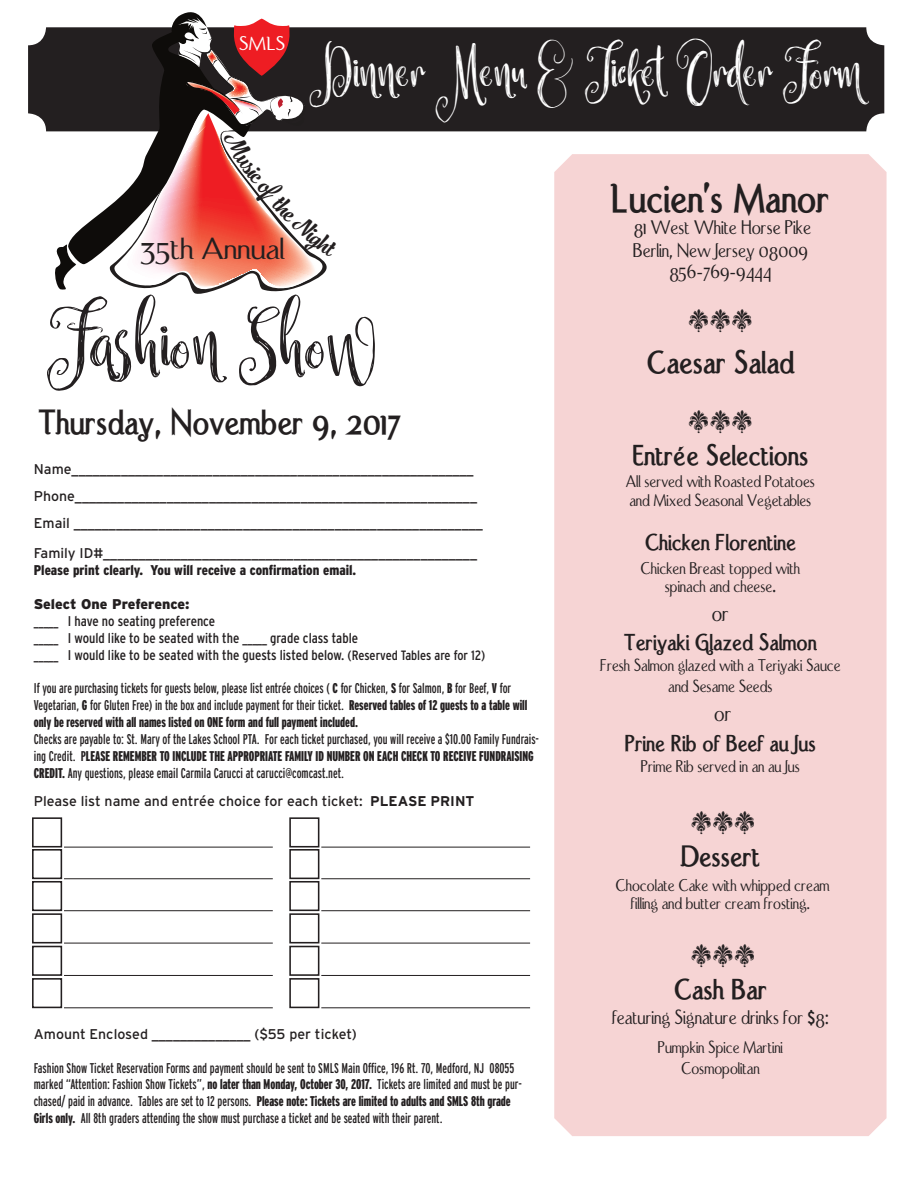
<style>
.page{position:relative;width:918px;height:1188px;background:#fff}
.page>*{position:absolute;margin:0;border:0;box-sizing:border-box;transform-origin:0 0}
.t1{font:71.7px "Batagors";color:#231f20}
.t2{font:48.9px "Batagors";color:#fff;scale:.93 1}
.t3{font:700 42px "Port Credit";color:#231f20}
.t4{font:700 36.45px "Port Credit";color:#231f20}
.t5{font:700 33px "Port Credit";color:#231f20}
.t6{font:32.7px "Port Credit";color:#231f20;scale:1.19 1}
.t7{font:700 30px "Port Credit";color:#231f20}
.t8{font:700 24px "Port Credit";color:#231f20}
.t9{font:24px "Bodoni Ornaments ITCTT";color:#231f20}
.t10{font:24px "Port Credit";color:#231f20}
.t11{font:21px "Port Credit";color:#231f20}
.t12{font:20.1px "Port Credit";color:#fff;scale:1.19 1}
.t13{font:18px/19.5px "Port Credit";color:#231f20}
.t14{font:extra-condensed 14.1px/17px "Interstate";color:#231f20}
.t15{font:14.1px "Interstate";color:#231f20}
.t16{font:condensed 14.1px "Interstate";color:#231f20}
.t17{font:900 condensed 14.1px "Interstate";color:#231f20}
.t18{font:900 14.1px "Interstate";color:#231f20}
.s1{font-size:13.5px}
.s2{font-weight:900}
.s3{font-weight:700}
.s4{font-size:21px}
.s5{font-family:"Interstate";font-stretch:condensed;font-size:18px}
</style>
<div class="page">
<div style="left:554px;top:154px;width:333px;height:982px;background:#f6d4d4"></div>
<div style="left:28px;top:27px;width:856px;height:104px;background:#231f20;border-radius:18px"></div>
<hr style="left:321px;top:1007px;width:209px;height:1px;background:#231f20">
<hr style="left:64px;top:847px;width:209px;height:1px;background:#231f20">
<hr style="left:64px;top:878px;width:209px;height:1px;background:#231f20">
<hr style="left:64px;top:910px;width:209px;height:1px;background:#231f20">
<hr style="left:64px;top:943px;width:209px;height:1px;background:#231f20">
<hr style="left:64px;top:975px;width:209px;height:1px;background:#231f20">
<hr style="left:64px;top:1007px;width:209px;height:1px;background:#231f20">
<hr style="left:321px;top:847px;width:209px;height:1px;background:#231f20">
<hr style="left:321px;top:878px;width:209px;height:1px;background:#231f20">
<hr style="left:321px;top:910px;width:209px;height:1px;background:#231f20">
<hr style="left:321px;top:943px;width:209px;height:1px;background:#231f20">
<hr style="left:321px;top:975px;width:209px;height:1px;background:#231f20">
<div style="left:32px;top:817px;width:30px;height:31px;border:2px solid #231f20"></div>
<div style="left:32px;top:849px;width:30px;height:30px;border:2px solid #231f20"></div>
<div style="left:32px;top:881px;width:30px;height:30px;border:2px solid #231f20"></div>
<div style="left:32px;top:913px;width:30px;height:30px;border:2px solid #231f20"></div>
<div style="left:32px;top:946px;width:30px;height:30px;border:2px solid #231f20"></div>
<div style="left:32px;top:978px;width:30px;height:30px;border:2px solid #231f20"></div>
<div style="left:289px;top:817px;width:30px;height:31px;border:2px solid #231f20"></div>
<div style="left:289px;top:849px;width:30px;height:30px;border:2px solid #231f20"></div>
<div style="left:289px;top:881px;width:30px;height:30px;border:2px solid #231f20"></div>
<div style="left:289px;top:913px;width:30px;height:30px;border:2px solid #231f20"></div>
<div style="left:289px;top:946px;width:30px;height:30px;border:2px solid #231f20"></div>
<div style="left:289px;top:978px;width:30px;height:30px;border:2px solid #231f20"></div>
<svg style="left:54px;top:12px;width:284px;height:282px"></svg>
<p class="t12" style="left:239px;top:34px;width:41px">SMLS</p>
<p class="t2" style="left:310px;top:45px;width:596px">Dinner Menu &amp; Ticket Order Form</p>
<p class="t6" style="left:139px;top:233px;width:123px">35th Annual</p>
<p class="t1" style="left:47px;top:304px;width:332px">Fashion Show</p>
<p class="t4" style="left:38px;top:404px;width:364px">Thursday, November 9, 2017</p>
<p class="t15" style="left:34px;top:461px;width:441px">Name_________________________________________________________</p>
<p class="t15" style="left:34px;top:488px;width:445px">Phone_________________________________________________________</p>
<p class="t15" style="left:34px;top:515px;width:450px">Email __________________________________________________________</p>
<p class="t15" style="left:34px;top:545px;width:445px">Family ID#_____________________________________________________</p>
<p class="t17" style="left:34px;top:562px;width:324px">Please print clearly. You will receive a confirmation email.</p>
<p class="t18" style="left:34px;top:596px;width:157px">Select One Preference:</p>
<p class="t16" style="left:34px;top:613px;width:183px">_____ I have no seating preference</p>
<p class="t16" style="left:34px;top:630px;width:326px">_____ I would like to be seated with the _____ grade class table</p>
<p class="t16" style="left:34px;top:647px;width:453px">_____ I would like to be seated with the guests listed below. <span class="s1">(Reserved Tables are for 12)</span></p>
<p class="t14" style="left:34px;top:680px;width:507px">If you are purchasing tickets for guests below, please list entrée choices ( <span class="s2">C</span> for Chicken, <span class="s2">S</span> for Salmon, <span class="s2">B</span> for Beef, <span class="s2">V</span> for Vegetarian, <span class="s2">G</span> for Gluten Free) in the box and include payment for their ticket. <span class="s2">Reserved tables of 12 guests to a table will only be reserved with all names listed on ONE form and full payment included.<br></span>Checks are payable to: St. Mary of the Lakes School PTA. For each ticket purchased, you will receive a $10.00 Family Fundrais&shy;ing Credit. <span class="s3">P</span><span class="s2">LEASE REMEMBER TO INCLUDE THE APPROPRIATE FAMILY ID NUMBER ON EACH CHECK TO RECEIVE FUNDRAISING CREDIT.</span> Any questions, please email Carmila Carucci at carucci@comcast.net.</p>
<p class="t15" style="left:34px;top:793px;width:442px">Please list name and entrée choice for each ticket: <span class="s3">PLEASE PRINT</span></p>
<p class="t15" style="left:34px;top:1026px;width:325px">Amount Enclosed ______________ ($55 per ticket)</p>
<p class="t14" style="left:34px;top:1059px;width:490px">Fashion Show Ticket Reservation Forms and payment should be sent to SMLS Main Office, 196 Rt. 70, Medford, NJ 08055 marked “Attention: Fashion Show Tickets”, <span class="s2">no later than Monday, October 30, 2017.</span> Tickets are limited and must be pur&shy;chased/ paid in advance. Tables are set to 12 persons. <span class="s2">Please note: Tickets are limited to adults and SMLS 8th grade Girls only.</span> All 8th graders attending the show must purchase a ticket and be seated with their parent.</p>
<p class="t3" style="left:611px;top:177px;width:220px">Lucien’s Manor</p>
<p class="t11" style="left:634px;top:218px;width:179px">81 West White Horse Pike</p>
<p class="t11" style="left:633px;top:240px;width:177px">Berlin, New Jersey 08009</p>
<p class="t11" style="left:669px;top:261px;width:104px">856-769-9444</p>
<p class="t9" style="left:688px;top:309px;width:66px">▲▲▲</p>
<p class="t5" style="left:647px;top:346px;width:149px">Caesar Salad</p>
<p class="t9" style="left:688px;top:410px;width:66px">▲▲▲</p>
<p class="t7" style="left:632px;top:440px;width:178px">Entrée Selections</p>
<p class="t13" style="left:626px;top:472px;width:191px">All served with Roasted Potatoes and Mixed Seasonal Vegetables</p>
<p class="t8" style="left:645px;top:530px;width:153px">Chicken Florentine</p>
<p class="t13" style="left:641px;top:560px;width:161px">Chicken Breast topped with</p>
<p class="t13" style="left:665px;top:578px;width:113px">spinach and cheese<span class="s4">.</span></p>
<p class="t10" style="left:712px;top:602px;width:19px">or</p>
<p class="t8" style="left:624px;top:630px;width:194px">Teriyaki Glazed Salmon</p>
<p class="t13" style="left:600px;top:657px;width:242px">Fresh Salmon glazed with a Teriyaki Sauce</p>
<p class="t13" style="left:668px;top:678px;width:106px">and Sesame Seeds</p>
<p class="t10" style="left:714px;top:702px;width:19px">or</p>
<p class="t8" style="left:625px;top:731px;width:193px">Prine Rib of Beef au Jus</p>
<p class="t13" style="left:641px;top:758px;width:160px">Prime Rib served in an au Jus</p>
<p class="t9" style="left:690px;top:810px;width:66px">▲▲▲</p>
<p class="t7" style="left:681px;top:841px;width:81px">Dessert</p>
<p class="t13" style="left:616px;top:876px;width:216px">Chocolate Cake with whipped cream</p>
<p class="t13" style="left:631px;top:894px;width:180px">filling and butter cream frosting.</p>
<p class="t9" style="left:690px;top:943px;width:66px">▲▲▲</p>
<p class="t7" style="left:674px;top:974px;width:95px">Cash Bar</p>
<p class="t11" style="left:612px;top:1008px;width:218px">featuring Signature drinks for <span class="s5">$</span>8:</p>
<p class="t13" style="left:658px;top:1038px;width:127px">Pumpkin Spice Martini</p>
<p class="t13" style="left:681px;top:1060px;width:80px">Cosmopolitan</p>
</div>
